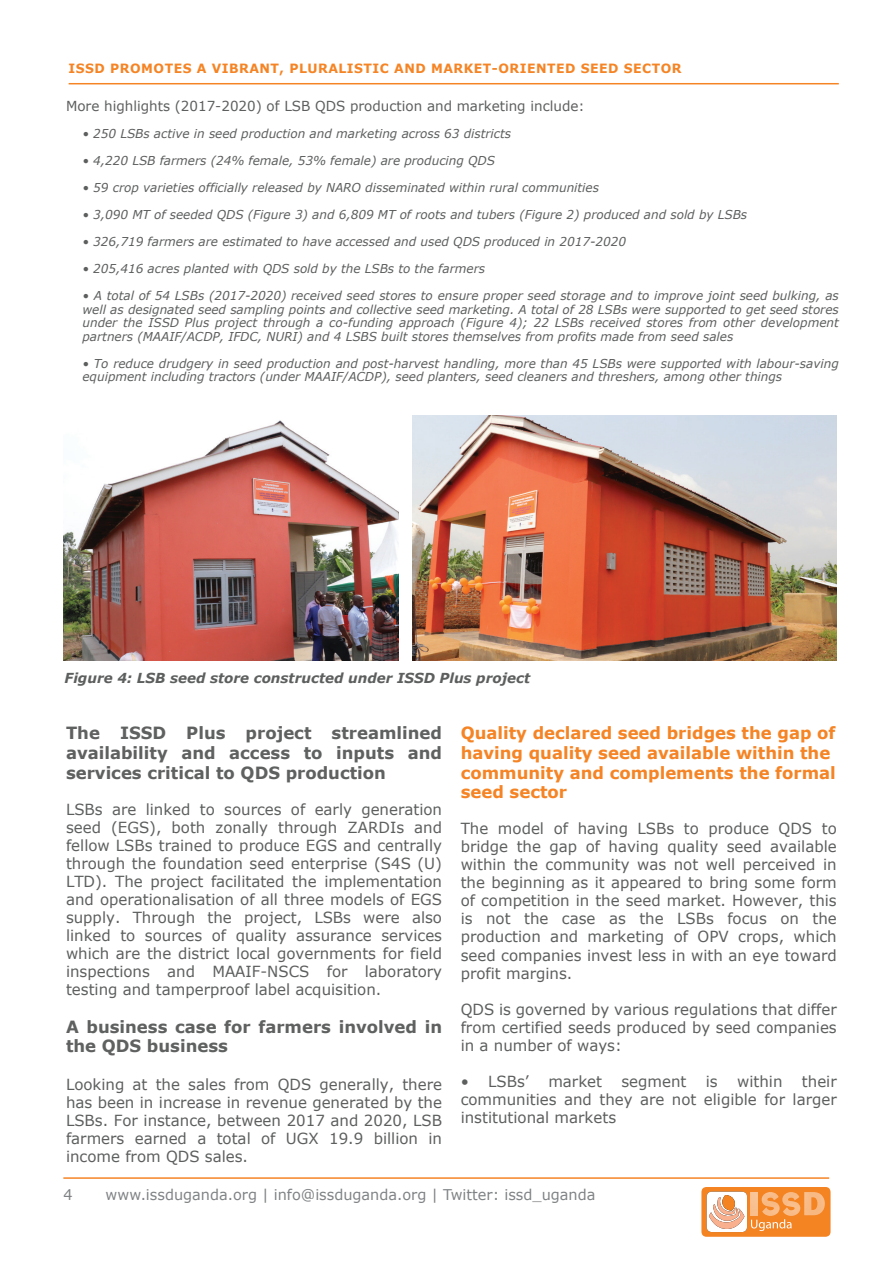
<style>
.page{position:relative;width:893px;height:1263px;background:#fff}
.page>*{position:absolute;margin:0;border:0;box-sizing:border-box;transform-origin:0 0}
.t1{font:700 16.8px/19.8px "Verdana";color:#5f6060;text-align:justify}
.t2{font:700 16.8px/19.8px "Verdana";color:#f58425}
.t3{font:15.3px/18px "Verdana";color:#5d5e5e;text-align:justify}
.t4{font:14.7px "Verdana";color:#808385}
.t5{font:13.8px "Verdana";color:#5d5e5e}
.t6{font:italic 700 13.8px "Verdana";color:#5d5e5e}
.t7{font:700 12.75px "Verdana";letter-spacing:.04em;color:#f58425}
.t8{font:italic 12.3px/13.5px "Verdana";color:#5d5e5e;text-align:justify}
</style>
<div class="page">
<svg style="left:701px;top:1187px;width:129px;height:50px;background:#f4a461"></svg>
<hr style="left:63px;top:1177px;width:766px;height:2px;background:#f58425">
<hr style="left:69px;top:83px;width:770px;height:1px;background:#f58425">
<img style="left:412px;top:415px;width:425px;height:245px">
<img style="left:63px;top:420px;width:335px;height:240px">
<p class="t7" style="left:69px;top:59px;width:614px">ISSD PROMOTES A VIBRANT, PLURALISTIC AND MARKET-ORIENTED SEED SECTOR</p>
<p class="t5" style="left:66px;top:97px;width:520px">More highlights (2017-2020) of LSB QDS production and marketing include:</p>
<p class="t8" style="left:82px;top:127px;width:430px">• 250 LSBs active in seed production and marketing across 63 districts</p>
<p class="t8" style="left:82px;top:154px;width:414px">• 4,220 LSB farmers (24% female, 53% female) are producing QDS</p>
<p class="t8" style="left:82px;top:181px;width:518px">• 59 crop varieties officially released by NARO disseminated within rural communities</p>
<p class="t8" style="left:82px;top:208px;width:666px">• 3,090 MT of seeded QDS (Figure 3) and 6,809 MT of roots and tubers (Figure 2) produced and sold by LSBs</p>
<p class="t8" style="left:82px;top:235px;width:545px">• 326,719 farmers are estimated to have accessed and used QDS produced in 2017-2020</p>
<p class="t8" style="left:82px;top:262px;width:404px">• 205,416 acres planted with QDS sold by the LSBs to the farmers</p>
<p class="t8" style="left:82px;top:289px;width:758px">• A total of 54 LSBs (2017-2020) received seed stores to ensure proper seed storage and to improve joint seed bulking, as well as designated seed sampling points and collective seed marketing. A total of 28 LSBs were supported to get seed stores under the ISSD Plus project through a co-funding approach (Figure 4); 22 LSBs received stores from other development partners (MAAIF/ACDP, IFDC, NURI) and 4 LSBS built stores themselves from profits made from seed sales</p>
<p class="t8" style="left:82px;top:357px;width:758px">• To reduce drudgery in seed production and post-harvest handling, more than 45 LSBs were supported with labour-saving equipment including tractors (under MAAIF/ACDP), seed planters, seed cleaners and threshers, among other things</p>
<p class="t6" style="left:65px;top:668px;width:467px">Figure 4: LSB seed store constructed under ISSD Plus project</p>
<p class="t1" style="left:66px;top:723px;width:378px">The ISSD Plus project streamlined availability and access to inputs and services critical to QDS production</p>
<p class="t3" style="left:66px;top:800px;width:378px">LSBs are linked to sources of early generation seed (EGS), both zonally through ZARDIs and fellow LSBs trained to produce EGS and centrally through the foundation seed enterprise (S4S (U)<br>LTD). The project facilitated the implementation and operationalisation of all three models of EGS supply. Through the project, LSBs were also linked to sources of quality assurance services which are the district local governments for field inspections and MAAIF-NSCS for laboratory testing and tamperproof label acquisition.</p>
<p class="t1" style="left:66px;top:1016px;width:378px">A business case for farmers involved in the QDS business</p>
<p class="t3" style="left:66px;top:1075px;width:378px">Looking at the sales from QDS generally, there has been in increase in revenue generated by the LSBs. For instance, between 2017 and 2020, LSB farmers earned a total of UGX 19.9 billion in income from QDS sales.</p>
<p class="t2" style="left:461px;top:723px;width:377px">Quality declared seed bridges the gap of having quality seed available within the community and complements the formal seed sector</p>
<p class="t3" style="left:461px;top:820px;width:378px">The model of having LSBs to produce QDS to bridge the gap of having quality seed available within the community was not well perceived in the beginning as it appeared to bring some form of competition in the seed market. However, this is not the case as the LSBs focus on the production and marketing of OPV crops, which seed companies invest less in with an eye toward profit margins.</p>
<p class="t3" style="left:461px;top:1000px;width:378px">QDS is governed by various regulations that differ from certified seeds produced by seed companies in a number of ways:</p>
<p class="t3" style="left:461px;top:1072px;width:70px">• LSBs’</p>
<p class="t3" style="left:548px;top:1072px;width:55px">market</p>
<p class="t3" style="left:621px;top:1072px;width:67px">segment</p>
<p class="t3" style="left:706px;top:1072px;width:13px">is</p>
<p class="t3" style="left:737px;top:1072px;width:47px">within</p>
<p class="t3" style="left:461px;top:1072px;width:378px;text-indent:341px">their communities and they are not eligible for larger institutional markets</p>
<p class="t4" style="left:63px;top:1184px;width:11px">4</p>
<p class="t4" style="left:106px;top:1184px;width:491px">www.issduganda.org | info@issduganda.org | Twitter: issd_uganda</p>
</div>
